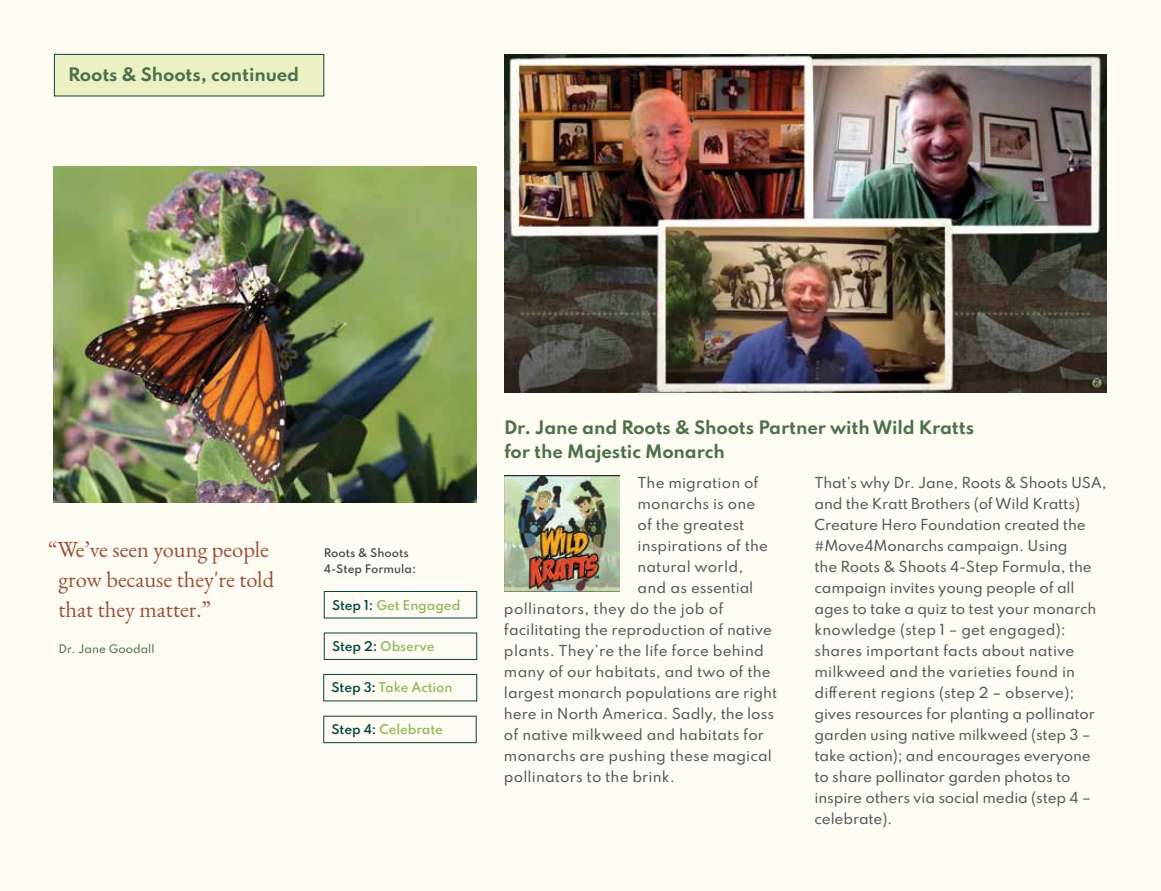
<style>
.page{position:relative;width:1161px;height:891px;background:#fefbf2}
.page>*{position:absolute;margin:0;border:0;box-sizing:border-box;transform-origin:0 0}
.t1{font:22.5px/30px "EB Garamond";color:#995036}
.t2{font:700 16.5px/24px "Spartan";letter-spacing:-.01em;color:#4d714a}
.t3{font:500 13.5px/21px "Spartan";color:#58595b}
.t4{font:500 13.5px "Spartan";letter-spacing:.02em;color:#58595b}
.t5{font:600 12px "Spartan";letter-spacing:-.01em;color:#94ba61}
.t6{font:600 10.5px/16.5px "Spartan";color:#4d4d4f}
.t7{font:500 10.5px "Spartan";color:#4d714a}
.s1{color:#03473d}
</style>
<div class="page">
<img style="left:53px;top:166px;width:424px;height:336px">
<img style="left:504px;top:54px;width:603px;height:339px">
<img style="left:504px;top:476px;width:115px;height:115px">
<div style="left:54px;top:54px;width:270px;height:42px;background:#ecf1c3"></div>
<div style="left:54px;top:54px;width:270px;height:42px;border:1px solid #03473d"></div>
<div style="left:324px;top:633px;width:153px;height:27px;border:1px solid #03473d"></div>
<div style="left:323px;top:674px;width:154px;height:27px;border:1px solid #03473d"></div>
<div style="left:323px;top:716px;width:153px;height:27px;border:1px solid #03473d"></div>
<div style="left:324px;top:591px;width:153px;height:27px;border:1px solid #03473d"></div>
<p class="t2" style="left:68px;top:62px;width:233px">Roots &amp; Shoots, continued</p>
<h1 class="t1" style="left:59px;top:534px;width:217px;text-indent:-11px">“We’ve seen young people grow because they're told that they matter.”</h1>
<p class="t7" style="left:58px;top:641px;width:98px">Dr. Jane Goodall</p>
<p class="t5" style="left:332px;top:637px;width:104px"><span class="s1">Step 2:</span> Observe</p>
<p class="t5" style="left:332px;top:678px;width:123px"><span class="s1">Step 3:</span> Take Action</p>
<p class="t5" style="left:332px;top:720px;width:113px"><span class="s1">Step 4:</span> Celebrate</p>
<p class="t6" style="left:324px;top:544px;width:94px">Roots &amp; Shoots<br>4-Step Formula:</p>
<p class="t5" style="left:332px;top:596px;width:130px"><span class="s1">Step 1:</span> Get Engaged</p>
<p class="t2" style="left:504px;top:415px;width:472px">Dr. Jane and Roots &amp; Shoots Partner with Wild Kratts for the Majestic Monarch</p>
<p class="t3" style="left:638px;top:471px;width:123px">The migration of</p>
<p class="t3" style="left:638px;top:492px;width:119px">monarchs is one</p>
<p class="t3" style="left:638px;top:513px;width:108px">of the greatest</p>
<p class="t3" style="left:638px;top:534px;width:132px">inspirations of the</p>
<p class="t3" style="left:638px;top:555px;width:107px">natural world,</p>
<p class="t3" style="left:638px;top:576px;width:117px">and as essential</p>
<p class="t4" style="left:504px;top:598px;width:221px">pollinators, they do the job of</p>
<p class="t3" style="left:504px;top:618px;width:269px">facilitating the reproduction of native</p>
<p class="t3" style="left:504px;top:639px;width:261px">plants. They’re the life force behind</p>
<p class="t3" style="left:504px;top:660px;width:268px">many of our habitats, and two of the</p>
<p class="t3" style="left:504px;top:681px;width:275px">largest monarch populations are right</p>
<p class="t3" style="left:504px;top:702px;width:272px">here in North America. Sadly, the loss</p>
<p class="t3" style="left:504px;top:723px;width:262px">of native milkweed and habitats for</p>
<p class="t3" style="left:504px;top:744px;width:270px">monarchs are pushing these magical</p>
<p class="t3" style="left:504px;top:765px;width:173px">pollinators to the brink.</p>
<p class="t3" style="left:814px;top:471px;width:294px">That’s why Dr. Jane, Roots &amp; Shoots USA, and the Kratt Brothers (of Wild Kratts)<br>Creature Hero Foundation created the #Move4Monarchs campaign. Using<br>the Roots &amp; Shoots 4-Step Formula, the campaign invites young people of all ages to take a quiz to test your monarch knowledge (step 1 – get engaged): shares important facts about native milkweed and the varieties found in different regions (step 2 – observe); gives resources for planting a pollinator garden using native milkweed (step 3 – take action); and encourages everyone to share pollinator garden photos to inspire others via social media (step 4 – celebrate).</p>
</div>
